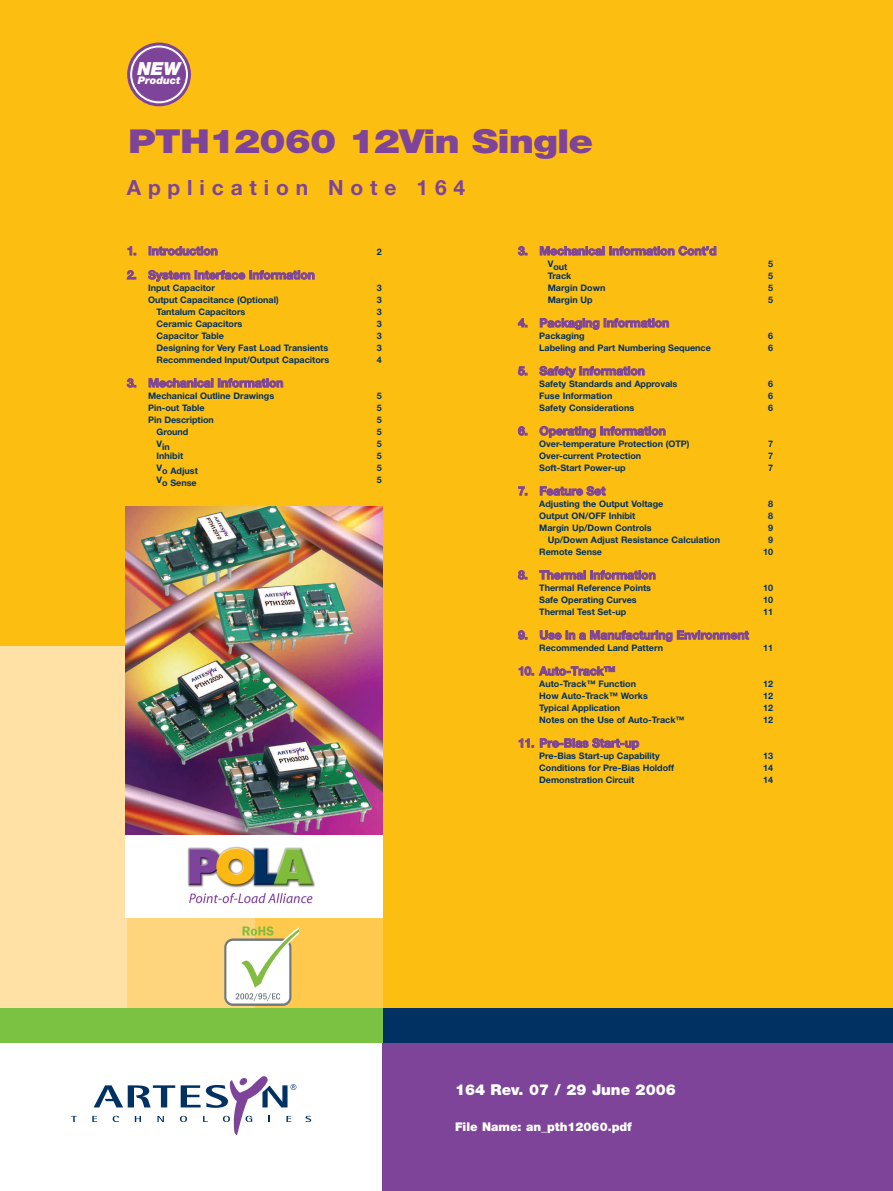
<style>
.page{position:relative;width:893px;height:1191px;background:#fff}
.page>*{position:absolute;margin:0;border:0;box-sizing:border-box;transform-origin:0 0}
.t1{font:900 33px "Helvetica Neue";letter-spacing:-.025em;color:#7d449a;scale:1.19 1}
.t2{font:700 21px "Helvetica Neue";letter-spacing:.325em;color:#7d449a}
.t3{font:italic 900 18px "Helvetica Neue";color:#fff}
.t4{font:900 15px "Helvetica Neue";color:#fff}
.t5{font:700 12px "Helvetica Neue";color:#7d449a}
.t6{font:900 12px "Helvetica Neue";color:#fff}
.t7{font:italic 900 10.5px "Helvetica Neue";letter-spacing:-.005em;color:#fff}
.t8{font:700 9px "Helvetica Neue";color:#003163}
</style>
<div class="page">
<div style="left:0;top:0;width:893px;height:1042px;background:#fdbe12"></div>
<svg style="left:127px;top:42px;width:64px;height:65px"></svg>
<div style="left:0;top:646px;width:128px;height:391px;background:#ffe1a5"></div>
<div style="left:128px;top:646px;width:127px;height:391px;background:#fed57c"></div>
<div style="left:255px;top:646px;width:128px;height:391px;background:#fec94d"></div>
<div style="left:383px;top:1042px;width:510px;height:149px;background:#7d449a"></div>
<div style="left:383px;top:1008px;width:510px;height:34px;background:#003163"></div>
<div style="left:0;top:1008px;width:383px;height:34px;background:#7bc142"></div>
<svg style="left:71px;top:1115px;width:6px;height:7px"></svg>
<svg style="left:306px;top:1115px;width:5px;height:7px"></svg>
<svg style="left:92px;top:1076px;width:204px;height:59px"></svg>
<div style="left:126px;top:834px;width:257px;height:83px;background:#fff"></div>
<img style="left:187px;top:846px;width:128px;height:58px">
<img style="left:125px;top:506px;width:258px;height:328px">
<div style="left:225px;top:939px;width:65px;height:65px;background:#fff;border-radius:7px"></div>
<div style="left:224px;top:938px;width:67px;height:67px;border:2px solid #6f787f;border-radius:7px"></div>
<svg style="left:236px;top:926px;width:62px;height:74px"></svg>
<h3 class="t3" style="left:137px;top:62px;width:45px">NEW</h3>
<p class="t7" style="left:138px;top:77px;width:44px">Product</p>
<h1 class="t1" style="left:128px;top:129px;width:392px">PTH12060 12Vin Single</h1>
<h2 class="t2" style="left:127px;top:180px;width:340px">Application Note 164</h2>
<h3 class="t5" style="left:127px;top:246px;width:92px">1. Introduction</h3>
<p class="t8" style="left:377px;top:249px;width:7px">2</p>
<h3 class="t5" style="left:127px;top:270px;width:189px">2. System Interface Information</h3>
<p class="t8" style="left:148px;top:285px;width:68px">Input Capacitor</p>
<p class="t8" style="left:377px;top:285px;width:7px">3</p>
<p class="t8" style="left:148px;top:297px;width:132px">Output Capacitance (Optional)</p>
<p class="t8" style="left:377px;top:297px;width:7px">3</p>
<p class="t8" style="left:157px;top:309px;width:90px">Tantalum Capacitors</p>
<p class="t8" style="left:377px;top:309px;width:7px">3</p>
<p class="t8" style="left:157px;top:321px;width:87px">Ceramic Capacitors</p>
<p class="t8" style="left:377px;top:321px;width:7px">3</p>
<p class="t8" style="left:157px;top:333px;width:69px">Capacitor Table</p>
<p class="t8" style="left:377px;top:333px;width:7px">3</p>
<p class="t8" style="left:157px;top:345px;width:173px">Designing for Very Fast Load Transients</p>
<p class="t8" style="left:377px;top:345px;width:7px">3</p>
<p class="t8" style="left:157px;top:357px;width:174px">Recommended Input/Output Capacitors</p>
<p class="t8" style="left:377px;top:357px;width:7px">4</p>
<h3 class="t5" style="left:127px;top:378px;width:158px">3. Mechanical Information</h3>
<p class="t8" style="left:148px;top:393px;width:128px">Mechanical Outline Drawings</p>
<p class="t8" style="left:377px;top:393px;width:7px">5</p>
<p class="t8" style="left:148px;top:405px;width:58px">Pin-out Table</p>
<p class="t8" style="left:377px;top:405px;width:7px">5</p>
<p class="t8" style="left:148px;top:417px;width:67px">Pin Description</p>
<p class="t8" style="left:377px;top:417px;width:7px">5</p>
<p class="t8" style="left:157px;top:429px;width:33px">Ground</p>
<p class="t8" style="left:377px;top:429px;width:7px">5</p>
<p class="t8" style="left:157px;top:444px;width:15px">Vin</p>
<p class="t8" style="left:377px;top:441px;width:7px">5</p>
<p class="t8" style="left:157px;top:453px;width:28px">Inhibit</p>
<p class="t8" style="left:377px;top:453px;width:7px">5</p>
<p class="t8" style="left:157px;top:468px;width:43px">Vo Adjust</p>
<p class="t8" style="left:377px;top:465px;width:7px">5</p>
<p class="t8" style="left:157px;top:480px;width:42px">Vo Sense</p>
<p class="t8" style="left:377px;top:477px;width:7px">5</p>
<h3 class="t5" style="left:518px;top:246px;width:200px">3. Mechanical Information Cont’d</h3>
<p class="t8" style="left:548px;top:264px;width:21px">Vout</p>
<p class="t8" style="left:768px;top:261px;width:7px">5</p>
<p class="t8" style="left:548px;top:273px;width:25px">Track</p>
<p class="t8" style="left:768px;top:273px;width:7px">5</p>
<p class="t8" style="left:548px;top:285px;width:59px">Margin Down</p>
<p class="t8" style="left:768px;top:285px;width:7px">5</p>
<p class="t8" style="left:548px;top:297px;width:46px">Margin Up</p>
<p class="t8" style="left:768px;top:297px;width:7px">5</p>
<h3 class="t5" style="left:518px;top:318px;width:153px">4. Packaging Information</h3>
<p class="t8" style="left:539px;top:333px;width:47px">Packaging</p>
<p class="t8" style="left:768px;top:333px;width:7px">6</p>
<p class="t8" style="left:539px;top:345px;width:173px">Labeling and Part Numbering Sequence</p>
<p class="t8" style="left:768px;top:345px;width:7px">6</p>
<h3 class="t5" style="left:518px;top:366px;width:128px">5. Safety Information</h3>
<p class="t8" style="left:539px;top:381px;width:140px">Safety Standards and Approvals</p>
<p class="t8" style="left:768px;top:381px;width:7px">6</p>
<p class="t8" style="left:539px;top:393px;width:75px">Fuse Information</p>
<p class="t8" style="left:768px;top:393px;width:7px">6</p>
<p class="t8" style="left:539px;top:405px;width:96px">Safety Considerations</p>
<p class="t8" style="left:768px;top:405px;width:7px">6</p>
<h3 class="t5" style="left:518px;top:426px;width:149px">6. Operating Information</h3>
<p class="t8" style="left:539px;top:441px;width:152px">Over-temperature Protection (OTP)</p>
<p class="t8" style="left:768px;top:441px;width:7px">7</p>
<p class="t8" style="left:539px;top:453px;width:103px">Over-current Protection</p>
<p class="t8" style="left:768px;top:453px;width:7px">7</p>
<p class="t8" style="left:539px;top:465px;width:88px">Soft-Start Power-up</p>
<p class="t8" style="left:768px;top:465px;width:7px">7</p>
<h3 class="t5" style="left:518px;top:486px;width:89px">7. Feature Set</h3>
<p class="t8" style="left:539px;top:501px;width:126px">Adjusting the Output Voltage</p>
<p class="t8" style="left:768px;top:501px;width:7px">8</p>
<p class="t8" style="left:539px;top:513px;width:98px">Output ON/OFF Inhibit</p>
<p class="t8" style="left:768px;top:513px;width:7px">8</p>
<p class="t8" style="left:539px;top:525px;width:114px">Margin Up/Down Controls</p>
<p class="t8" style="left:768px;top:525px;width:7px">9</p>
<p class="t8" style="left:548px;top:537px;width:174px">Up/Down Adjust Resistance Calculation</p>
<p class="t8" style="left:768px;top:537px;width:7px">9</p>
<p class="t8" style="left:539px;top:549px;width:64px">Remote Sense</p>
<p class="t8" style="left:763px;top:549px;width:12px">10</p>
<h3 class="t5" style="left:518px;top:570px;width:139px">8. Thermal Information</h3>
<p class="t8" style="left:539px;top:585px;width:113px">Thermal Reference Points</p>
<p class="t8" style="left:763px;top:585px;width:12px">10</p>
<p class="t8" style="left:539px;top:597px;width:99px">Safe Operating Curves</p>
<p class="t8" style="left:763px;top:597px;width:12px">10</p>
<p class="t8" style="left:539px;top:609px;width:89px">Thermal Test Set-up</p>
<p class="t8" style="left:763px;top:609px;width:12px">11</p>
<h3 class="t5" style="left:518px;top:630px;width:232px">9. Use in a Manufacturing Environment</h3>
<p class="t8" style="left:539px;top:645px;width:125px">Recommended Land Pattern</p>
<p class="t8" style="left:763px;top:645px;width:12px">11</p>
<h3 class="t5" style="left:518px;top:666px;width:99px">10. Auto-Track™</h3>
<p class="t8" style="left:539px;top:681px;width:98px">Auto-Track™ Function</p>
<p class="t8" style="left:763px;top:681px;width:12px">12</p>
<p class="t8" style="left:539px;top:693px;width:110px">How Auto-Track™ Works</p>
<p class="t8" style="left:763px;top:693px;width:12px">12</p>
<p class="t8" style="left:539px;top:705px;width:83px">Typical Application</p>
<p class="t8" style="left:763px;top:705px;width:12px">12</p>
<p class="t8" style="left:539px;top:717px;width:147px">Notes on the Use of Auto-Track™</p>
<p class="t8" style="left:763px;top:717px;width:12px">12</p>
<h3 class="t5" style="left:518px;top:738px;width:123px">11. Pre-Bias Start-up</h3>
<p class="t8" style="left:539px;top:753px;width:122px">Pre-Bias Start-up Capability</p>
<p class="t8" style="left:763px;top:753px;width:12px">13</p>
<p class="t8" style="left:539px;top:765px;width:136px">Conditions for Pre-Bias Holdoff</p>
<p class="t8" style="left:763px;top:765px;width:12px">14</p>
<p class="t8" style="left:539px;top:777px;width:96px">Demonstration Circuit</p>
<p class="t8" style="left:763px;top:777px;width:12px">14</p>
<h3 class="t4" style="left:455px;top:1084px;width:222px">164 Rev. 07 / 29 June 2006</h3>
<h3 class="t6" style="left:455px;top:1122px;width:178px">File Name: an_pth12060.pdf</h3>
</div>
